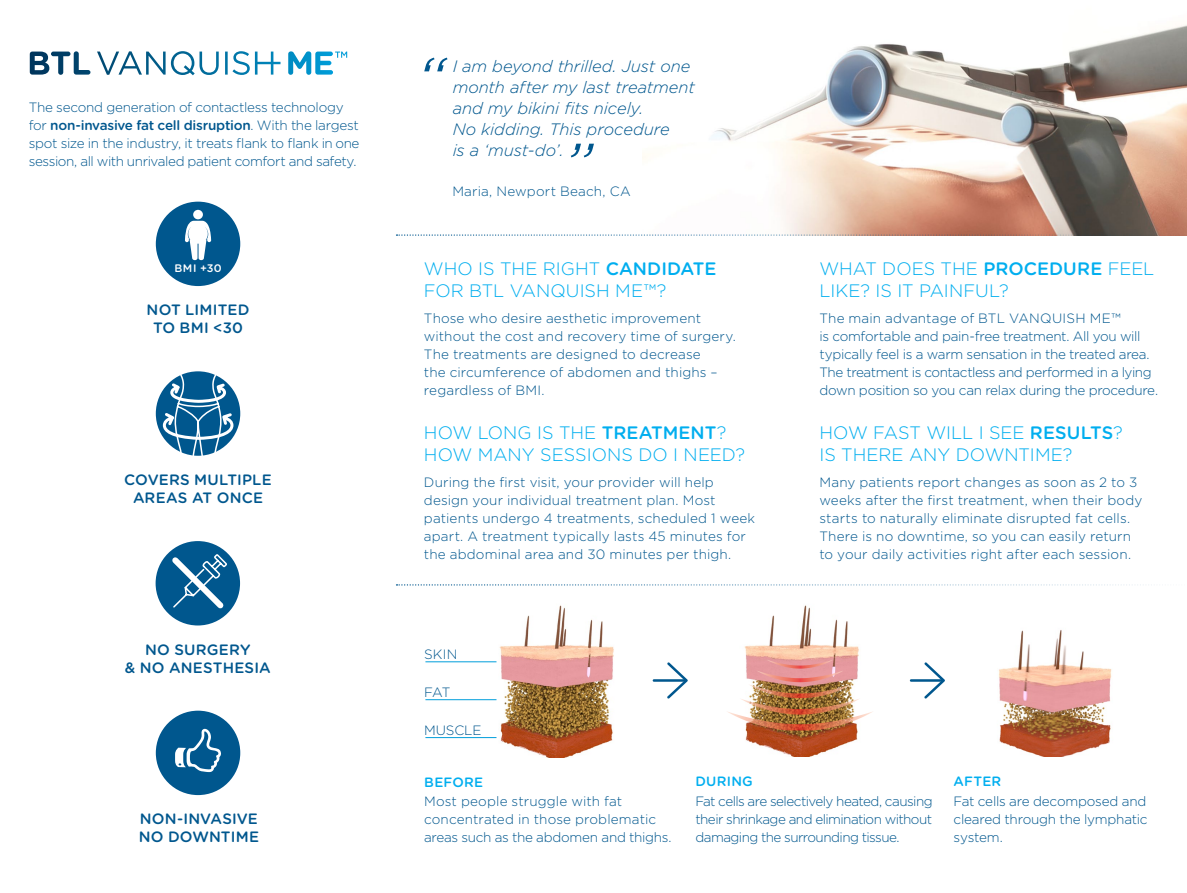
<style>
.page{position:relative;width:1187px;height:893px;background:#fff}
.page>*{position:absolute;margin:0;border:0;box-sizing:border-box;transform-origin:0 0}
.t1{font:italic 300 72px "Gotham";color:#00578e}
.t2{font:300 18px/21.6px "Gotham";color:#00aeef}
.t3{font:italic 300 16.5px/21px "Gotham";letter-spacing:-.005em;color:#00578e}
.t4{font:500 15px/18px "Gotham Rounded";letter-spacing:.01em;color:#00578e;text-align:center}
.t5{font:300 13.5px/18px "Gotham";color:#00578e}
.t6{font:300 13.5px/18px "Gotham";letter-spacing:-.025em;color:#00578e}
.t7{font:300 13.5px/18px "Gotham";letter-spacing:-.03em;color:#00578e}
.t8{font:500 13.5px "Gotham Rounded";letter-spacing:-.015em;color:#00578e}
.t9{font:300 13.5px "Gotham";letter-spacing:-.02em;color:#00578e}
.t10{font:500 13.5px "Gotham Rounded";letter-spacing:.02em;color:#00aeef}
.t11{font:500 10.95px "Gotham Rounded";color:#fff}
.s1{font-family:"Gotham";font-weight:300}
.s2{font-family:"Gotham Rounded";font-weight:500}
</style>
<div class="page">
<img style="left:642px;top:24px;width:544px;height:210px">
<img style="left:744px;top:605px;width:115px;height:152px">
<img style="left:430px;top:605px;width:184px;height:152px">
<img style="left:748px;top:684px;width:103px;height:14px">
<img style="left:756px;top:670px;width:87px;height:12px">
<img style="left:766px;top:660px;width:67px;height:9px">
<img style="left:727px;top:711px;width:146px;height:19px">
<img style="left:739px;top:698px;width:121px;height:17px">
<img style="left:998px;top:630px;width:114px;height:127px">
<svg style="left:396px;top:234px;width:791px;height:2px"></svg>
<svg style="left:667px;top:662px;width:20px;height:37px"></svg>
<hr style="left:652px;top:679px;width:34px;height:3px;background:#00578e">
<svg style="left:924px;top:662px;width:20px;height:37px"></svg>
<hr style="left:909px;top:679px;width:34px;height:3px;background:#00578e">
<svg style="left:396px;top:584px;width:745px;height:2px"></svg>
<div style="left:156px;top:541px;width:84px;height:84px;background:#00578e;border-radius:50%"></div>
<div style="left:156px;top:202px;width:84px;height:84px;background:#00578e;border-radius:50%"></div>
<svg style="left:185px;top:221px;width:26px;height:39px"></svg>
<div style="left:193px;top:210px;width:10px;height:9px;background:#fff;border-radius:50%"></div>
<div style="left:156px;top:711px;width:84px;height:84px;background:#00578e;border-radius:50%"></div>
<svg style="left:175px;top:729px;width:46px;height:43px"></svg>
<svg style="left:167px;top:552px;width:62px;height:62px"></svg>
<svg style="left:30px;top:51px;width:317px;height:24px"></svg>
<div style="left:156px;top:371px;width:84px;height:85px;background:#00578e;border-radius:50%"></div>
<svg style="left:161px;top:373px;width:74px;height:83px"></svg>
<hr style="left:425px;top:661px;width:71px;height:1px;background:#009edb">
<hr style="left:425px;top:699px;width:71px;height:1px;background:#009edb">
<hr style="left:425px;top:737px;width:71px;height:1px;background:#009edb">
<p class="t9" style="left:29px;top:99px;width:316px">The second generation of contactless technology</p>
<p class="t8" style="left:29px;top:115px;width:331px"><span class="s1">for</span> non-invasive fat cell disruption<span class="s1">. With the largest</span></p>
<p class="t7" style="left:29px;top:134px;width:332px">spot size in the industry, it treats flank to flank in one session, all with unrivaled patient comfort and safety.</p>
<p class="t11" style="left:174px;top:261px;width:49px">BMI +30</p>
<p class="t4" style="left:147px;top:300px;width:104px">NOT LIMITED<br>TO BMI &lt;30</p>
<p class="t4" style="left:124px;top:470px;width:149px">COVERS MULTIPLE<br>AREAS AT ONCE</p>
<p class="t4" style="left:125px;top:640px;width:147px">NO SURGERY<br>&amp; NO ANESTHESIA</p>
<p class="t4" style="left:139px;top:809px;width:122px;text-align:left">NON-INVASIVE<br>NO DOWNTIME</p>
<h1 class="t1" style="left:413px;top:37px;width:31px">“</h1>
<p class="t3" style="left:452px;top:55px;width:244px">I am beyond thrilled. Just one month after my last treatment and my bikini fits nicely.<br>No kidding. This procedure<br>is a ‘must-do’.</p>
<p class="t5" style="left:452px;top:182px;width:180px">Maria, Newport Beach, CA</p>
<h1 class="t1" style="left:561px;top:123px;width:31px">”</h1>
<h2 class="t2" style="left:424px;top:257px;width:294px">WHO IS THE RIGHT <span class="s2">CANDIDATE<br></span>FOR BTL VANQUISH ME™?</h2>
<p class="t5" style="left:424px;top:309px;width:313px">Those who desire aesthetic improvement without the cost and recovery time of surgery.<br>The treatments are designed to decrease<br>the circumference of abdomen and thighs – regardless of BMI.</p>
<h2 class="t2" style="left:424px;top:422px;width:322px">HOW LONG IS THE <span class="s2">TREATMENT</span>?<br>HOW MANY SESSIONS DO I NEED?</h2>
<p class="t5" style="left:424px;top:473px;width:333px">During the first visit, your provider will help design your individual treatment plan. Most patients undergo 4 treatments, scheduled 1 week apart. A treatment typically lasts 45 minutes for the abdominal area and 30 minutes per thigh.</p>
<p class="t5" style="left:424px;top:645px;width:35px">SKIN</p>
<p class="t5" style="left:424px;top:683px;width:28px">FAT</p>
<p class="t5" style="left:424px;top:720px;width:59px">MUSCLE</p>
<h2 class="t2" style="left:819px;top:257px;width:336px">WHAT DOES THE <span class="s2">PROCEDURE</span> FEEL<br>LIKE? IS IT PAINFUL?</h2>
<p class="t6" style="left:819px;top:309px;width:340px">The main advantage of BTL VANQUISH ME™<br>is comfortable and pain-free treatment. All you will typically feel is a warm sensation in the treated area.<br>The treatment is contactless and performed in a lying down position so you can relax during the procedure.</p>
<h2 class="t2" style="left:819px;top:422px;width:305px">HOW FAST WILL I SEE <span class="s2">RESULTS</span>?<br>IS THERE ANY DOWNTIME?</h2>
<p class="t5" style="left:819px;top:473px;width:324px">Many patients report changes as soon as 2 to 3 weeks after the first treatment, when their body starts to naturally eliminate disrupted fat cells.<br>There is no downtime, so you can easily return to your daily activities right after each session.</p>
<p class="t10" style="left:424px;top:772px;width:61px">BEFORE</p>
<p class="t10" style="left:695px;top:772px;width:59px">DURING</p>
<p class="t10" style="left:953px;top:772px;width:49px">AFTER</p>
<p class="t5" style="left:424px;top:792px;width:249px">Most people struggle with fat concentrated in those problematic areas such as the abdomen and thighs.</p>
<p class="t5" style="left:695px;top:792px;width:239px;text-align:justify">Fat cells are selectively heated, causing their shrinkage and elimination without damaging the surrounding tissue.</p>
<p class="t5" style="left:953px;top:792px;width:195px;text-align:justify">Fat cells are decomposed and cleared through the lymphatic system.</p>
</div>
